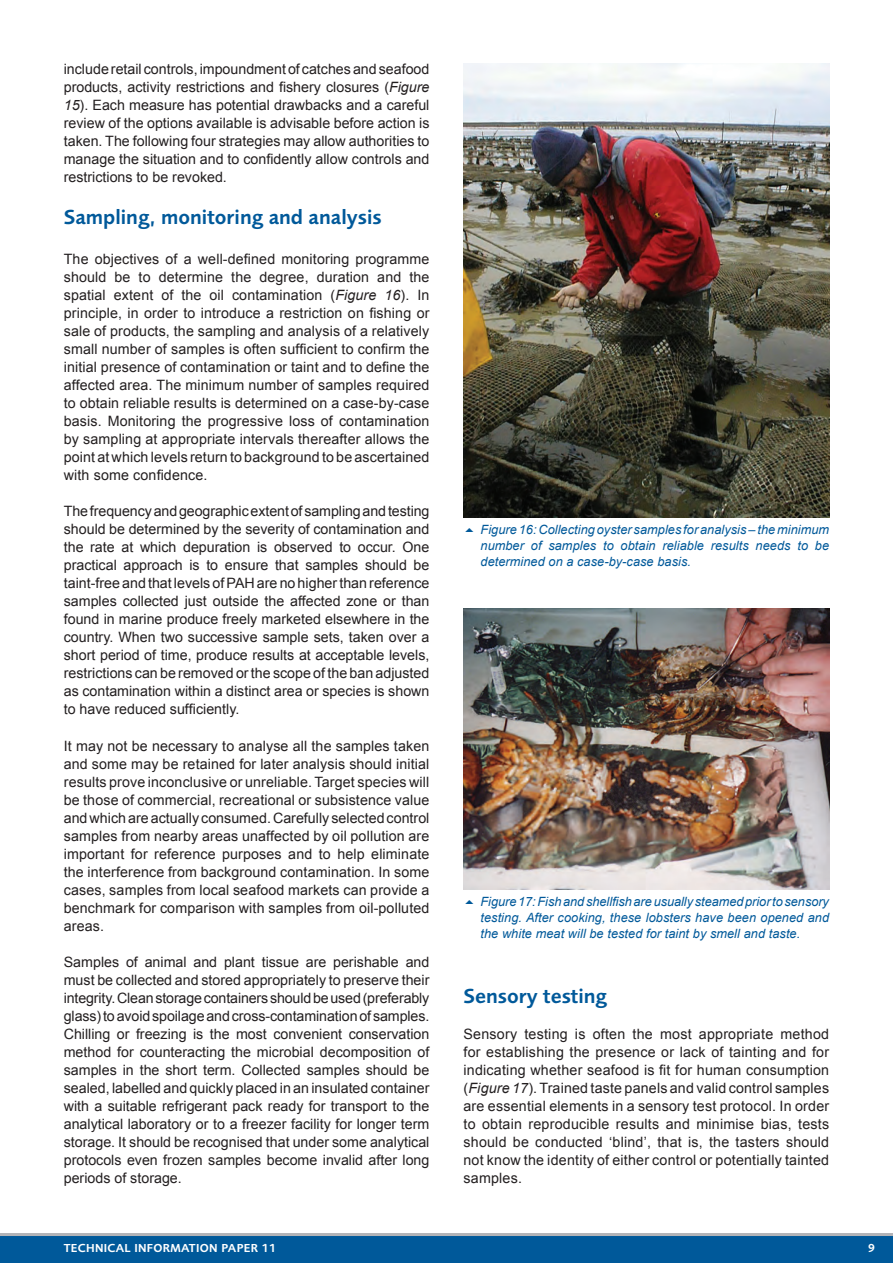
<style>
.page{position:relative;width:893px;height:1263px;background:#fff}
.page>*{position:absolute;margin:0;border:0;box-sizing:border-box;transform-origin:0 0}
.t1{font:600 21px "Foundry Sans";color:#00599a}
.t2{font:14.25px/18px "Arial";letter-spacing:.005em;color:#231f20;text-align:justify}
.t3{font:italic 12.75px/15.8px "Arial";letter-spacing:.005em;color:#00599a;text-align:justify}
.t4{font:600 12px "Foundry Sans";letter-spacing:.025em;color:#fff}
.s1{font-style:italic}
</style>
<div class="page">
<img style="left:463px;top:609px;width:366px;height:280px">
<svg style="left:0;top:1233px;width:892px;height:30px;background:#11629c"></svg>
<img style="left:463px;top:64px;width:366px;height:453px">
<p class="t2" style="left:64px;top:60px;width:367px">include retail controls, impoundment of catches and seafood products, activity restrictions and fishery closures (<span class="s1">Figure 15</span>). Each measure has potential drawbacks and a careful review of the options available is advisable before action is taken. The following four strategies may allow authorities to manage the situation and to confidently allow controls and restrictions to be revoked.</p>
<h1 class="t1" style="left:64px;top:205px;width:319px">Sampling, monitoring and analysis</h1>
<p class="t2" style="left:64px;top:250px;width:367px">The objectives of a well-defined monitoring programme should be to determine the degree, duration and the spatial extent of the oil contamination (<span class="s1">Figure 16</span>). In principle, in order to introduce a restriction on fishing or sale of products, the sampling and analysis of a relatively small number of samples is often sufficient to confirm the initial presence of contamination or taint and to define the affected area. The minimum number of samples required to obtain reliable results is determined on a case-by-case basis. Monitoring the progressive loss of contamination by sampling at appropriate intervals thereafter allows the point at which levels return to background to be ascertained with some confidence.</p>
<p class="t2" style="left:64px;top:502px;width:367px">Thefrequencyandgeographicextentof samplingandtesting should be determined by the severity of contamination and the rate at which depuration is observed to occur. One practical approach is to ensure that samples should be taint-free and that levels ofPAH are no higherthan reference samples collected just outside the affected zone or than found in marine produce freely marketed elsewhere in the country. When two successive sample sets, taken over a short period of time, produce results at acceptable levels, restrictions can be removed or the scope of the ban adjusted as contamination within a distinct area or species is shown to have reduced sufficiently.</p>
<p class="t2" style="left:64px;top:736px;width:367px">It may not be necessary to analyse all the samples taken and some may be retained for later analysis should initial results prove inconclusive or unreliable. Target species will be those of commercial, recreational or subsistence value andwhich are actually consumed.Carefully selected control samples from nearby areas unaffected by oil pollution are important for reference purposes and to help eliminate the interference from background contamination. In some cases, samples from local seafood markets can provide a benchmark for comparison with samples from oil-polluted areas.</p>
<p class="t2" style="left:64px;top:952px;width:367px">Samples of animal and plant tissue are perishable and must be collected and stored appropriately to preserve their integrity.Cleanstoragecontainersshouldbeused(preferably glass)toavoidspoilageandcross-contaminationof samples.<br>Chilling or freezing is the most convenient conservation method for counteracting the microbial decomposition of samples in the short term. Collected samples should be sealed, labelled and quickly placed in an insulated container with a suitable refrigerant pack ready for transport to the analytical laboratory or to a freezer facility for longer term storage. It should be recognised that under some analytical protocols even frozen samples become invalid after long periods of storage.</p>
<p class="t3" style="left:480px;top:522px;width:350px">Figure 16: Collecting oyster samples for analysis – the minimum number of samples to obtain reliable results needs to be determined on a case-by-case basis.</p>
<p class="t3" style="left:480px;top:894px;width:350px">Figure 17: Fish and shellfish are usually steamed prior to sensory testing. After cooking, these lobsters have been opened and the white meat will be tested for taint by smell and taste.</p>
<h1 class="t1" style="left:463px;top:984px;width:145px">Sensory testing</h1>
<p class="t2" style="left:463px;top:1025px;width:367px">Sensory testing is often the most appropriate method for establishing the presence or lack of tainting and for indicating whether seafood is fit for human consumption (<span class="s1">Figure 17</span>).Trained taste panels and valid control samples are essential elements in a sensory test protocol. In order to obtain reproducible results and minimise bias, tests should be conducted ‘blind’, that is, the tasters should not know the identity of either control or potentially tainted samples.</p>
<p class="t4" style="left:64px;top:1241px;width:214px">TECHNICAL INFORMATION PAPER 11</p>
<p class="t4" style="left:868px;top:1241px;width:8px">9</p>
</div>
